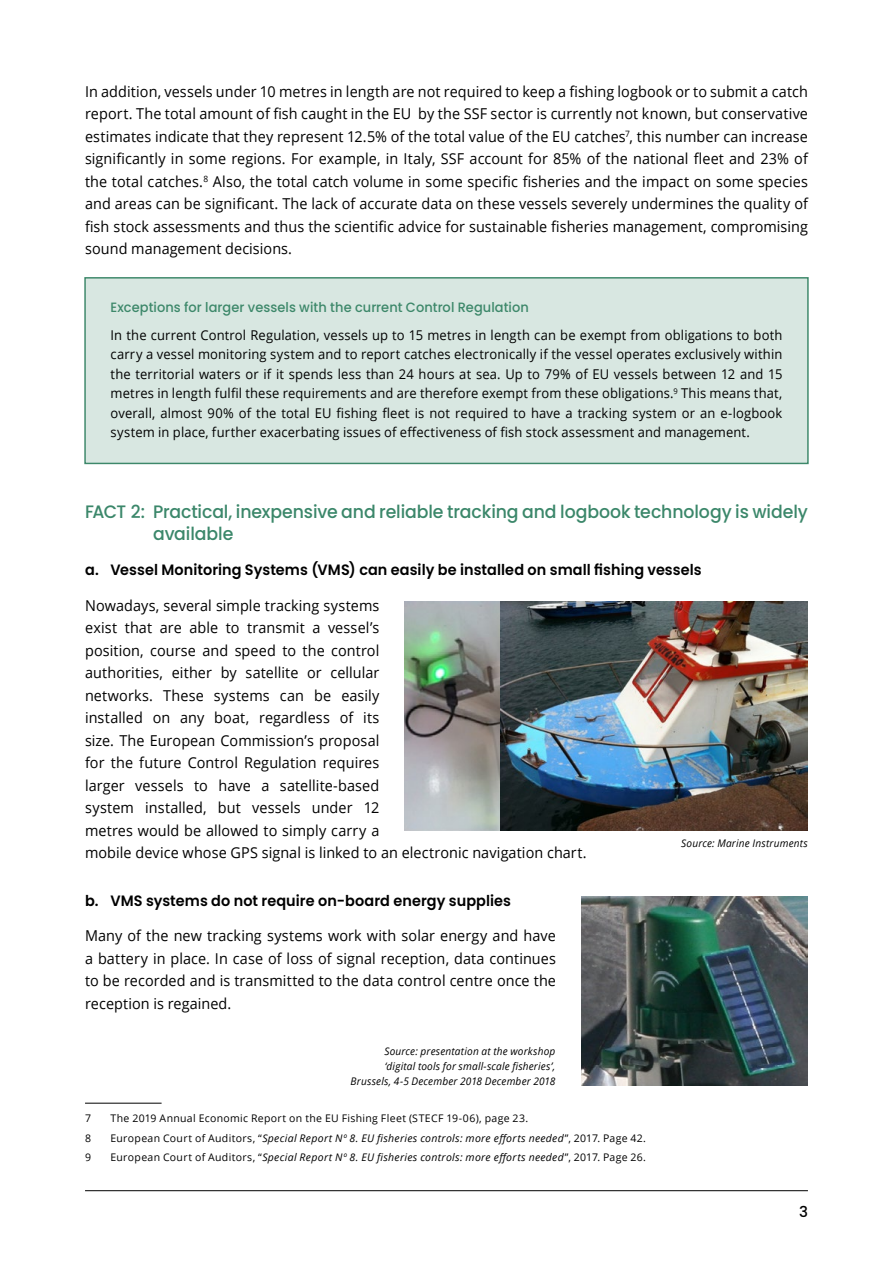
<style>
.page{position:relative;width:893px;height:1263px;background:#fff}
.page>*{position:absolute;margin:0;border:0;box-sizing:border-box;transform-origin:0 0}
.t1{font:500 18px/22.5px "Poppins";letter-spacing:-.005em;color:#3b876a;scale:.96 1}
.t2{font:15px/22.5px "Open Sans";letter-spacing:.005em;color:#000;text-align:justify;scale:.96 1}
.t3{font:600 15px "Poppins";letter-spacing:.005em;color:#000;scale:.96 1}
.t4{font:500 15px "Poppins";color:#000}
.t5{font:13.5px/19.5px "Open Sans";letter-spacing:.01em;color:#000;text-align:justify;scale:.96 1}
.t6{font:500 13.5px "Poppins";letter-spacing:.005em;color:#3d886a;scale:.96 1}
.t7{font:italic 10.5px "Open Sans";letter-spacing:.025em;color:#000}
.t8{font:italic 10.5px/15px "Open Sans";letter-spacing:.025em;color:#000;text-align:right;scale:.96 1}
.t9{font:10.5px "Open Sans";letter-spacing:.03em;color:#000}
.s1{font-style:normal}
</style>
<div class="page">
<hr style="left:85px;top:1190px;width:723px;height:1px;background:#000">
<div style="left:84px;top:277px;width:725px;height:187px;background:#d8e7e1;border:1px solid #3d886a"></div>
<hr style="left:85px;top:1103px;width:77px;height:1px;background:#000">
<img style="left:405px;top:601px;width:403px;height:230px">
<img style="left:581px;top:896px;width:227px;height:189px">
<p class="t2" style="left:85px;top:79px;width:755px">In addition, vessels under 10 metres in length are not required to keep a fishing logbook or to submit a catch report. The total amount of fish caught in the EU by the SSF sector is currently not known, but conservative estimates indicate that they represent 12.5% of the total value of the EU catches<sup>7</sup>, this number can increase significantly in some regions. For example, in Italy, SSF account for 85% of the national fleet and 23% of the total catches.<sup>8</sup> Also, the total catch volume in some specific fisheries and the impact on some species and areas can be significant. The lack of accurate data on these vessels severely undermines the quality of fish stock assessments and thus the scientific advice for sustainable fisheries management, compromising sound management decisions.</p>
<p class="t6" style="left:111px;top:299px;width:437px">Exceptions for larger vessels with the current Control Regulation</p>
<p class="t5" style="left:111px;top:325px;width:701px">In the current Control Regulation, vessels up to 15 metres in length can be exempt from obligations to both carry a vessel monitoring system and to report catches electronically if the vessel operates exclusively within the territorial waters or if it spends less than 24 hours at sea. Up to 79% of EU vessels between 12 and 15 metres in length fulfil these requirements and are therefore exempt from these obligations.<sup>9</sup> This means that, overall, almost 90% of the total EU fishing fleet is not required to have a tracking system or an e-logbook system in place, further exacerbating issues of effectiveness of fish stock assessment and management.</p>
<p class="t1" style="left:153px;top:500px;width:684px;text-indent:-68px">FACT 2: Practical, inexpensive and reliable tracking and logbook technology is widely available</p>
<p class="t3" style="left:85px;top:561px;width:644px">a. Vessel Monitoring Systems (VMS) can easily be installed on small fishing vessels</p>
<p class="t2" style="left:85px;top:593px;width:524px;text-align:left">Nowadays, several simple tracking systems<br>exist that are able to transmit a vessel’s<br>position, course and speed to the control<br>authorities, either by satellite or cellular<br>networks. These systems can be easily<br>installed on any boat, regardless of its<br>size. The European Commission’s proposal<br>for the future Control Regulation requires<br>larger vessels to have a satellite-based<br>system installed, but vessels under 12<br>metres would be allowed to simply carry a<br>mobile device whose GPS signal is linked to an electronic navigation chart.</p>
<p class="t3" style="left:85px;top:892px;width:445px">b. VMS systems do not require on-board energy supplies</p>
<p class="t2" style="left:85px;top:924px;width:492px">Many of the new tracking systems work with solar energy and have a battery in place. In case of loss of signal reception, data continues to be recorded and is transmitted to the data control centre once the reception is regained.</p>
<p class="t8" style="left:681px;top:835px;width:133px">Source: Marine Instruments</p>
<p class="t8" style="left:351px;top:1044px;width:215px">Source: presentation at the workshop<br>‘digital tools for small-scale fisheries’,<br>Brussels, 4-5 December 2018 December 2018</p>
<p class="t9" style="left:85px;top:1111px;width:8px">7</p>
<p class="t9" style="left:111px;top:1111px;width:419px">The 2019 Annual Economic Report on the EU Fishing Fleet (STECF 19-06), page 23.</p>
<p class="t9" style="left:85px;top:1131px;width:8px">8</p>
<p class="t7" style="left:111px;top:1131px;width:537px"><span class="s1">European Court of Auditors, “</span>Special Report Nº 8. EU fisheries controls: more efforts needed<span class="s1">”, 2017. Page 42.</span></p>
<p class="t9" style="left:85px;top:1150px;width:8px">9</p>
<p class="t7" style="left:111px;top:1150px;width:537px"><span class="s1">European Court of Auditors, “</span>Special Report Nº 8. EU fisheries controls: more efforts needed<span class="s1">”, 2017. Page 26.</span></p>
<p class="t4" style="left:799px;top:1203px;width:10px">3</p>
</div>
